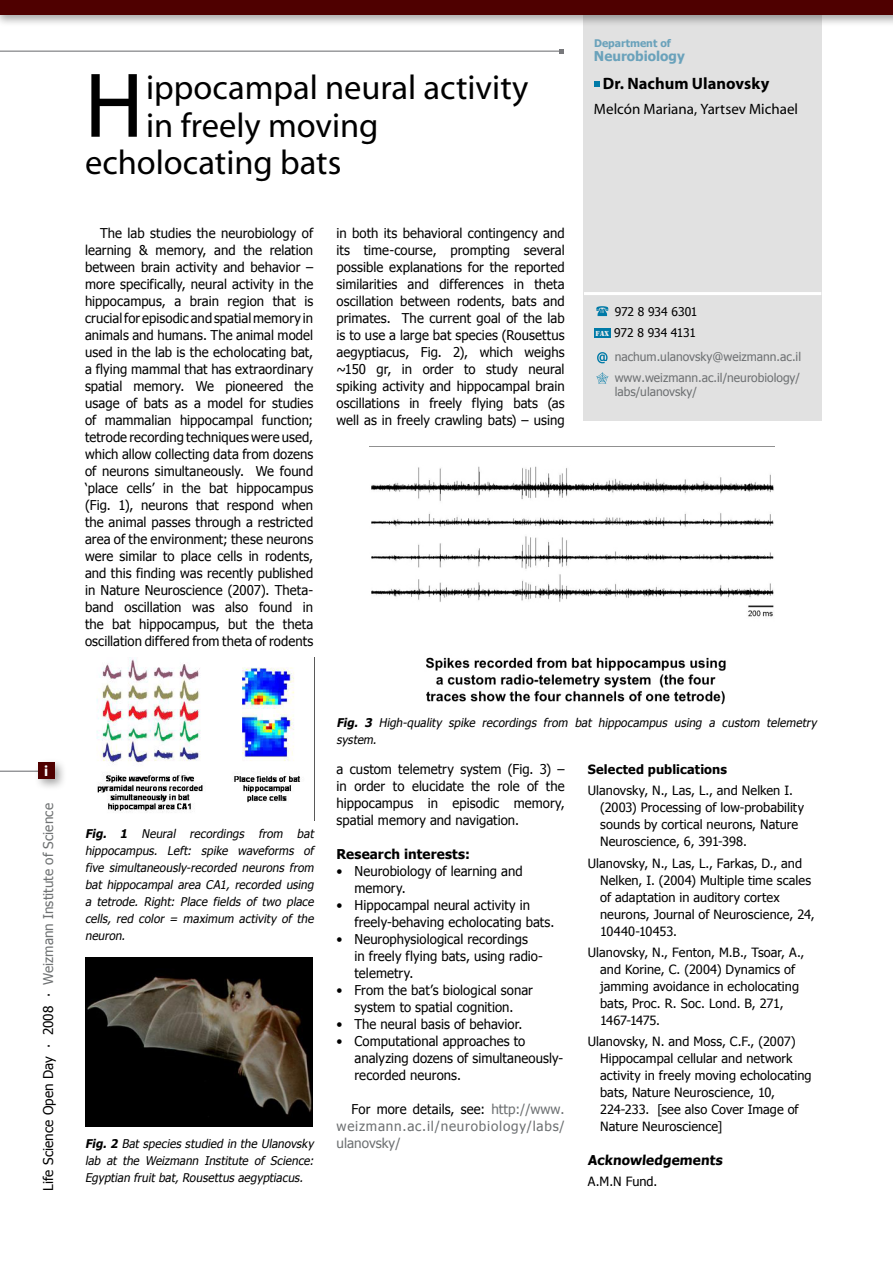
<style>
.page{position:relative;width:893px;height:1263px;background:#fff}
.page>*{position:absolute;margin:0;border:0;box-sizing:border-box;transform-origin:0 0}
.t1{font:86.1px "Tahoma";color:#000}
.t2{font:34.5px "Myriad";color:#000}
.t3{font:700 16.5px "Myriad";color:#000}
.t4{font:15px "Myriad";color:#000}
.t5{font:700 15px "Myriad";color:#fff}
.t6{font:13.5px/17px "Tahoma";letter-spacing:.005em;color:#000}
.t7{font:13.5px/17px "Tahoma";letter-spacing:.055em;color:#6d7072;text-align:justify}
.t8{font:13.5px "Tahoma";letter-spacing:.005em;color:#6e7172}
.t9{font:700 13.5px "Tahoma";letter-spacing:.015em;color:#000}
.t10{font:700 13.5px "Tahoma";color:#6aa2bb}
.t11{font:12.75px/17px "Tahoma";letter-spacing:.005em;color:#000}
.t12{font:700 12.75px "Tahoma";letter-spacing:.01em;color:#000}
.t13{font:italic 12px/17px "Tahoma";letter-spacing:.01em;color:#000}
.t14{font:12px/20.9px "Tahoma";color:#6d7072}
.t15{font:12px "Tahoma";letter-spacing:-.015em;color:#000}
.t16{font:700 10.5px "Tahoma";color:#6aa2bb}
.t17{font:7.5px "Stencil";color:#e9eaeb}
.s1{color:#000}
.s2{font-weight:700}
</style>
<div class="page">
<div style="left:584px;top:10px;width:238px;height:410px;background:#e1e1e1"></div>
<hr style="left:0;top:771px;width:54px;height:1px;background:#77787b">
<hr style="left:0;top:51px;width:561px;height:1px;background:#77787b">
<svg style="left:559px;top:49px;width:4px;height:4px"></svg>
<svg style="left:596px;top:306px;width:12px;height:10px"></svg>
<svg style="left:596px;top:372px;width:12px;height:12px"></svg>
<svg style="left:597px;top:352px;width:11px;height:11px"></svg>
<div style="left:594px;top:328px;width:16px;height:10px;background:#007aa7"></div>
<svg style="left:594px;top:81px;width:6px;height:6px"></svg>
<div style="left:33px;top:758px;width:39px;height:38px;background:#000;opacity:.35"></div>
<div style="left:38px;top:762px;width:16px;height:17px;background:#4f0000"></div>
<div style="left:0;top:0;width:893px;height:32px;background:#000;opacity:.35"></div>
<div style="left:0;top:0;width:893px;height:15px;background:#4f0000"></div>
<hr style="left:584px;top:292px;width:237px;height:3px;background:#fff">
<img style="left:96px;top:657px;width:219px;height:164px">
<img style="left:370px;top:446px;width:405px;height:259px">
<img style="left:85px;top:958px;width:228px;height:169px">
<p class="t5" style="left:44px;top:763px;width:6px">i</p>
<p class="t8" style="left:40px;top:1191px;width:389px;rotate:-90deg"><span class="s1">Life Science Open Day ∙ 2008 ∙</span> Weizmann Institute of Science</p>
<h1 class="t1" style="left:85px;top:51px;width:60px">H</h1>
<h2 class="t2" style="left:146px;top:71px;width:384px">ippocampal neural activity</h2>
<h2 class="t2" style="left:146px;top:108px;width:234px">in freely moving</h2>
<h2 class="t2" style="left:85px;top:146px;width:258px">echolocating bats</h2>
<p class="t6" style="left:85px;top:224px;width:230px;text-align:justify;text-indent:15px">The lab studies the neurobiology of learning &amp; memory, and the relation between brain activity and behavior – more specifically, neural activity in the hippocampus, a brain region that is crucial for episodic and spatial memory in animals and humans. The animal model used in the lab is the echolocating bat, a flying mammal that has extraordinary spatial memory. We pioneered the usage of bats as a model for studies of mammalian hippocampal function; tetrode recording techniques were used, which allow collecting data from dozens of neurons simultaneously. We found ‘place cells’ in the bat hippocampus (Fig. 1), neurons that respond when the animal passes through a restricted area of the environment; these neurons were similar to place cells in rodents, and this finding was recently published in Nature Neuroscience (2007). Theta&shy;band oscillation was also found in the bat hippocampus, but the theta oscillation differed from theta of rodents</p>
<p class="t6" style="left:337px;top:224px;width:230px;text-align:justify">in both its behavioral contingency and its time-course, prompting several possible explanations for the reported similarities and differences in theta oscillation between rodents, bats and primates. The current goal of the lab is to use a large bat species (Rousettus aegyptiacus, Fig. 2), which weighs ~150 gr, in order to study neural spiking activity and hippocampal brain oscillations in freely flying bats (as well as in freely crawling bats) – using</p>
<p class="t16" style="left:594px;top:36px;width:78px">Department of</p>
<p class="t10" style="left:594px;top:47px;width:92px">Neurobiology</p>
<p class="t3" style="left:603px;top:75px;width:168px">Dr. Nachum Ulanovsky</p>
<p class="t4" style="left:594px;top:101px;width:206px">Melcón Mariana, Yartsev Michael</p>
<p class="t15" style="left:615px;top:304px;width:84px">972 8 934 6301</p>
<p class="t14" style="left:615px;top:346px;width:188px">nachum.ulanovsky@weizmann.ac.il www.weizmann.ac.il/neurobiology/</p>
<p class="t14" style="left:615px;top:380px;width:84px">labs/ulanovsky/</p>
<p class="t15" style="left:614px;top:325px;width:83px">972 8 934 4131</p>
<p class="t17" style="left:596px;top:329px;width:15px">FAX</p>
<p class="t13" style="left:85px;top:824px;width:233px"><span class="s2">Fig. 1</span> Neural recordings from bat hippocampus. Left: spike waveforms of five simultaneously-recorded neurons from bat hippocampal area CA1, recorded using a tetrode. Right: Place fields of two place cells, red color = maximum activity of the neuron.</p>
<p class="t13" style="left:85px;top:1135px;width:233px"><span class="s2">Fig. 2</span> Bat species studied in the Ulanovsky lab at the Weizmann Institute of Science:<br>Egyptian fruit bat, Rousettus aegyptiacus.</p>
<p class="t13" style="left:336px;top:714px;width:482px"><span class="s2">Fig. 3</span> High-quality spike recordings from bat hippocampus using a custom telemetry system.</p>
<p class="t6" style="left:337px;top:760px;width:230px;text-align:justify">a custom telemetry system (Fig. 3) – in order to elucidate the role of the hippocampus in episodic memory, spatial memory and navigation.</p>
<p class="t9" style="left:337px;top:845px;width:135px">Research interests:</p>
<p class="t6" style="left:355px;top:862px;width:170px;text-indent:-18px">• Neurobiology of learning and memory.</p>
<p class="t6" style="left:355px;top:896px;width:201px;text-indent:-18px">• Hippocampal neural activity in freely-behaving echolocating bats.</p>
<p class="t6" style="left:355px;top:930px;width:190px;text-indent:-18px">• Neurophysiological recordings<br>in freely flying bats, using radio&shy;telemetry.</p>
<p class="t6" style="left:337px;top:981px;width:198px;text-align:center">• From the bat’s biological sonar system to spatial cognition.</p>
<p class="t6" style="left:337px;top:1015px;width:187px">• The neural basis of behavior.</p>
<p class="t6" style="left:355px;top:1032px;width:210px;text-indent:-18px">• Computational approaches to analyzing dozens of simultaneously&shy;recorded neurons.</p>
<p class="t7" style="left:337px;top:1100px;width:230px;text-indent:15px"><span class="s1">For more details, see:</span> http://www. weizmann.ac.il/neurobiology/labs/ ulanovsky/</p>
<p class="t12" style="left:588px;top:761px;width:141px">Selected publications</p>
<p class="t11" style="left:600px;top:782px;width:205px;text-indent:-12px">Ulanovsky, N., Las, L., and Nelken I. (2003) Processing of low-probability sounds by cortical neurons, Nature Neuroscience, 6, 391-398.</p>
<p class="t11" style="left:600px;top:854px;width:216px;text-indent:-12px">Ulanovsky, N., Las, L., Farkas, D., and<br>Nelken, I. (2004) Multiple time scales of adaptation in auditory cortex neurons, Journal of Neuroscience, 24,<br>10440-10453.</p>
<p class="t11" style="left:600px;top:943px;width:206px;text-indent:-12px">Ulanovsky, N., Fenton, M.B., Tsoar, A., and Korine, C. (2004) Dynamics of jamming avoidance in echolocating bats, Proc. R. Soc. Lond. B, 271,<br>1467-1475.</p>
<p class="t11" style="left:600px;top:1032px;width:213px;text-indent:-12px">Ulanovsky, N. and Moss, C.F., (2007)<br>Hippocampal cellular and network activity in freely moving echolocating bats, Nature Neuroscience, 10, 224-233. [see also Cover Image of Nature Neuroscience]</p>
<p class="t9" style="left:588px;top:1152px;width:137px">Acknowledgements</p>
<p class="t11" style="left:588px;top:1173px;width:71px">A.M.N Fund.</p>
</div>
